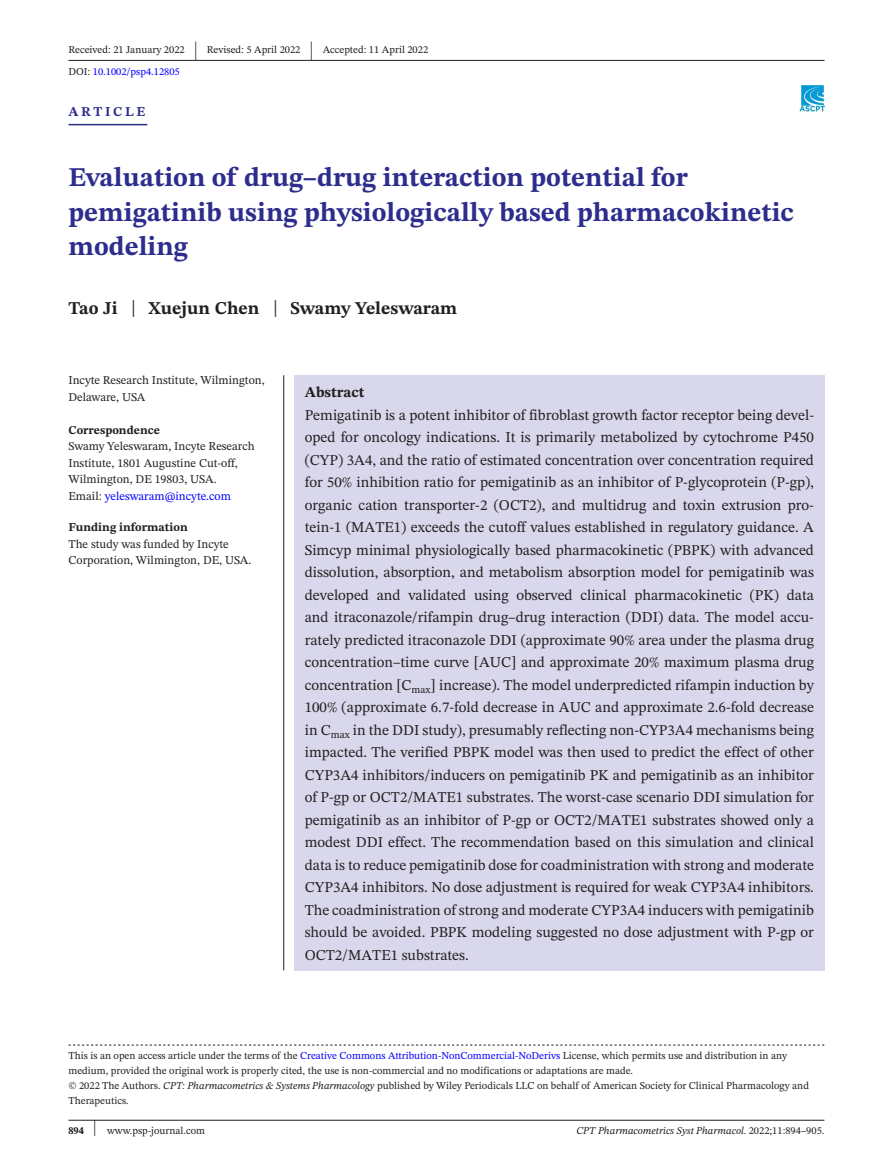
<style>
.page{position:relative;width:893px;height:1174px;background:#fff}
.page>*{position:absolute;margin:0;border:0;box-sizing:border-box;transform-origin:0 0}
.t1{font:700 27px/34.5px "STIX Two Text";color:#2c2d8c}
.t2{font:25.65px "STIX Two Text";color:#231f20;scale:.49 1}
.t3{font:700 18px "STIX Two Text";color:#231f20}
.t4{font:15px/22.5px "STIX Two Text";color:#231f20;text-align:justify}
.t5{font:700 15px "STIX Two Text";color:#231f20}
.t6{font:700 13.5px "STIX Two Text";letter-spacing:.2em;color:#2c2d8c}
.t7{font:12px/16.5px "STIX Two Text";color:#231f20}
.t8{font:700 12px "STIX Two Text";color:#231f20}
.t9{font:10.5px/15px "STIX Two Text";color:#231f20}
.t10{font:italic 10.5px "STIX Two Text";color:#231f20}
.t11{font:10.5px "STIX Two Text";color:#00f}
.s1{color:#231f20}
.s2{font-weight:400;font-size:23.4px}
.s3{color:#00f}
.s4{font-style:italic}
.s5{font-weight:700}
.s6{font-size:22.2px}
.s7{font-style:normal}
</style>
<div class="page">
<hr style="left:68px;top:1119px;width:756px;height:1px;background:#231f20">
<img style="left:799px;top:85px;width:25px;height:26px">
<hr style="left:68px;top:60px;width:756px;height:1px;background:#231f20">
<hr style="left:68px;top:124px;width:79px;height:1px;background:#2c2d8c">
<svg style="left:68px;top:1044px;width:756px;height:1px"></svg>
<div style="left:294px;top:375px;width:530px;height:595px;background:#d9d7eb"></div>
<hr style="left:283px;top:375px;width:1px;height:595px;background:#231f20">
<p class="t9" style="left:68px;top:42px;width:118px">Received: 21 January 2022</p>
<h2 class="t2" style="left:194px;top:32px;width:8px">|</h2>
<p class="t9" style="left:207px;top:42px;width:95px">Revised: 5 April 2022</p>
<h2 class="t2" style="left:310px;top:32px;width:8px">|</h2>
<p class="t9" style="left:323px;top:42px;width:107px">Accepted: 11 April 2022</p>
<p class="t11" style="left:68px;top:64px;width:113px"><span class="s1">DOI:</span> 10.1002/psp4.12805</p>
<p class="t6" style="left:68px;top:101px;width:79px">ARTICLE</p>
<h1 class="t1" style="left:68px;top:161px;width:727px">Evaluation of drug–drug interaction potential for pemigatinib using physiologically based pharmacokinetic modeling</h1>
<p class="t3" style="left:68px;top:295px;width:390px">Tao Ji <span class="s2">|</span> Xuejun Chen <span class="s2">|</span> Swamy Yeleswaram</p>
<p class="t7" style="left:68px;top:372px;width:198px">Incyte Research Institute, Wilmington,<br>Delaware, USA</p>
<p class="t8" style="left:68px;top:421px;width:93px">Correspondence</p>
<p class="t7" style="left:68px;top:438px;width:188px">Swamy Yeleswaram, Incyte Research<br>Institute, 1801 Augustine Cut-off,<br>Wilmington, DE 19803, USA.<br>Email: <span class="s3">yeleswaram@incyte.com</span></p>
<p class="t8" style="left:68px;top:519px;width:121px">Funding information</p>
<p class="t7" style="left:68px;top:535px;width:185px">The study was funded by Incyte<br>Corporation, Wilmington, DE, USA.</p>
<p class="t5" style="left:305px;top:381px;width:61px">Abstract</p>
<p class="t4" style="left:305px;top:403px;width:511px">Pemigatinib is a potent inhibitor of fibroblast growth factor receptor being devel&shy;oped for oncology indications. It is primarily metabolized by cytochrome P450 (CYP) 3A4, and the ratio of estimated concentration over concentration required for 50% inhibition ratio for pemigatinib as an inhibitor of P-glycoprotein (P-gp), organic cation transporter-2 (OCT2), and multidrug and toxin extrusion pro&shy;tein-1 (MATE1) exceeds the cutoff values established in regulatory guidance. A Simcyp minimal physiologically based pharmacokinetic (PBPK) with advanced dissolution, absorption, and metabolism absorption model for pemigatinib was developed and validated using observed clinical pharmacokinetic (PK) data and itraconazole/rifampin drug–drug interaction (DDI) data. The model accu&shy;rately predicted itraconazole DDI (approximate 90% area under the plasma drug concentration–time curve [AUC] and approximate 20% maximum plasma drug concentration [C<sub>max</sub>] increase). The model underpredicted rifampin induction by 100% (approximate 6.7-fold decrease in AUC and approximate 2.6-fold decrease in C<sub>max</sub> in the DDI study), presumably reflecting non-CYP3A4 mechanisms being impacted. The verified PBPK model was then used to predict the effect of other CYP3A4 inhibitors/inducers on pemigatinib PK and pemigatinib as an inhibitor of P-gp or OCT2/MATE1 substrates. The worst-case scenario DDI simulation for pemigatinib as an inhibitor of P-gp or OCT2/MATE1 substrates showed only a modest DDI effect. The recommendation based on this simulation and clinical data is to reduce pemigatinib dose for coadministration with strong and moderate CYP3A4 inhibitors. No dose adjustment is required for weak CYP3A4 inhibitors.<br>The coadministration of strong and moderate CYP3A4 inducers with pemigatinib should be avoided. PBPK modeling suggested no dose adjustment with P-gp or OCT2/MATE1 substrates.</p>
<p class="t9" style="left:68px;top:1048px;width:742px">This is an open access article under the terms of the <span class="s3">Creative Commons Attribution-NonCommercial-NoDerivs</span> License, which permits use and distribution in any medium, provided the original work is properly cited, the use is non-commercial and no modifications or adaptations are made.<br>© 2022 The Authors. <span class="s4">CPT: Pharmacometrics &amp; Systems Pharmacology</span> published by Wiley Periodicals LLC on behalf of American Society for Clinical Pharmacology and Therapeutics.</p>
<p class="t9" style="left:68px;top:1123px;width:138px"><span class="s5">894</span> <span class="s6">|</span> www.psp-journal.com</p>
<p class="t10" style="left:576px;top:1123px;width:250px">CPT Pharmacometrics Syst Pharmacol. <span class="s7">2022;11:894–905.</span></p>
</div>
